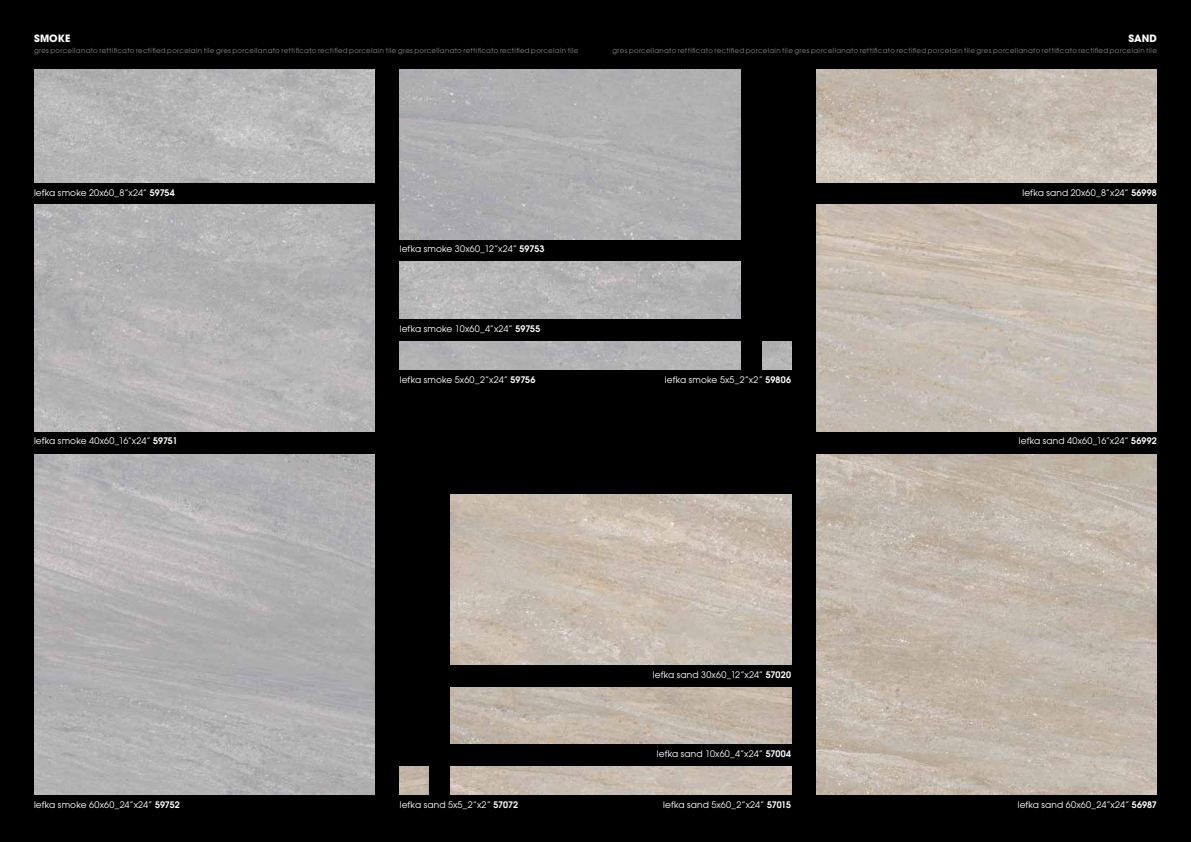
<style>
.page{position:relative;width:1191px;height:842px;background:#fff}
.page>*{position:absolute;margin:0;border:0;box-sizing:border-box;transform-origin:0 0}
.t1{font:700 10px "Avant Garde";letter-spacing:.005em;color:#fff}
.t2{font:9px "Avant Garde";letter-spacing:.02em;color:#fff}
.t3{font:7px "Avant Garde";letter-spacing:.045em;color:#808285}
.s1{font-weight:600}
</style>
<div class="page">
<div style="left:0;top:0;width:595px;height:842px;background:#000"></div>
<div style="left:595px;top:0;width:596px;height:842px;background:#000"></div>
<img style="left:400px;top:262px;width:340px;height:57px">
<img style="left:34px;top:69px;width:340px;height:114px">
<img style="left:34px;top:205px;width:340px;height:226px">
<img style="left:400px;top:341px;width:340px;height:29px">
<img style="left:34px;top:455px;width:340px;height:340px">
<img style="left:400px;top:69px;width:340px;height:170px">
<img style="left:763px;top:341px;width:28px;height:29px">
<img style="left:451px;top:687px;width:340px;height:57px">
<img style="left:816px;top:69px;width:341px;height:114px">
<img style="left:816px;top:205px;width:341px;height:226px">
<img style="left:451px;top:767px;width:340px;height:28px">
<img style="left:816px;top:455px;width:341px;height:340px">
<img style="left:451px;top:494px;width:340px;height:170px">
<img style="left:400px;top:767px;width:28px;height:28px">
<svg style="left:595px;top:767px;width:1px;height:28px"></svg>
<p class="t1" style="left:34px;top:32px;width:38px">SMOKE</p>
<p class="t3" style="left:34px;top:46px;width:546px">gres porcellanato rettificato rectified porcelain tile gres porcellanato rettificato rectified porcelain tile gres porcellanato rettificato rectified porcelain tile</p>
<p class="t1" style="left:1128px;top:32px;width:30px">SAND</p>
<p class="t3" style="left:612px;top:46px;width:546px">gres porcellanato rettificato rectified porcelain tile gres porcellanato rettificato rectified porcelain tile gres porcellanato rettificato rectified porcelain tile</p>
<p class="t2" style="left:34px;top:187px;width:142px">lefka smoke 20x60_8”x24” <span class="s1">59754</span></p>
<p class="t2" style="left:34px;top:435px;width:145px">lefka smoke 40x60_16”x24” <span class="s1">59751</span></p>
<p class="t2" style="left:400px;top:243px;width:146px">lefka smoke 30x60_12”x24” <span class="s1">59753</span></p>
<p class="t2" style="left:400px;top:323px;width:142px">lefka smoke 10x60_4”x24” <span class="s1">59755</span></p>
<p class="t2" style="left:400px;top:374px;width:137px">lefka smoke 5x60_2”x24” <span class="s1">59756</span></p>
<p class="t2" style="left:665px;top:374px;width:128px">lefka smoke 5x5_2”x2” <span class="s1">59806</span></p>
<p class="t2" style="left:1022px;top:187px;width:136px">lefka sand 20x60_8”x24” <span class="s1">56998</span></p>
<p class="t2" style="left:1019px;top:435px;width:139px">lefka sand 40x60_16”x24” <span class="s1">56992</span></p>
<p class="t2" style="left:34px;top:799px;width:147px">lefka smoke 60x60_24”x24” <span class="s1">59752</span></p>
<p class="t2" style="left:400px;top:799px;width:120px">lefka sand 5x5_2”x2” <span class="s1">57072</span></p>
<p class="t2" style="left:653px;top:669px;width:140px">lefka sand 30x60_12”x24” <span class="s1">57020</span></p>
<p class="t2" style="left:657px;top:748px;width:136px">lefka sand 10x60_4”x24” <span class="s1">57004</span></p>
<p class="t2" style="left:663px;top:799px;width:129px">lefka sand 5x60_2”x24” <span class="s1">57015</span></p>
<p class="t2" style="left:1017px;top:799px;width:141px">lefka sand 60x60_24”x24” <span class="s1">56987</span></p>
</div>
